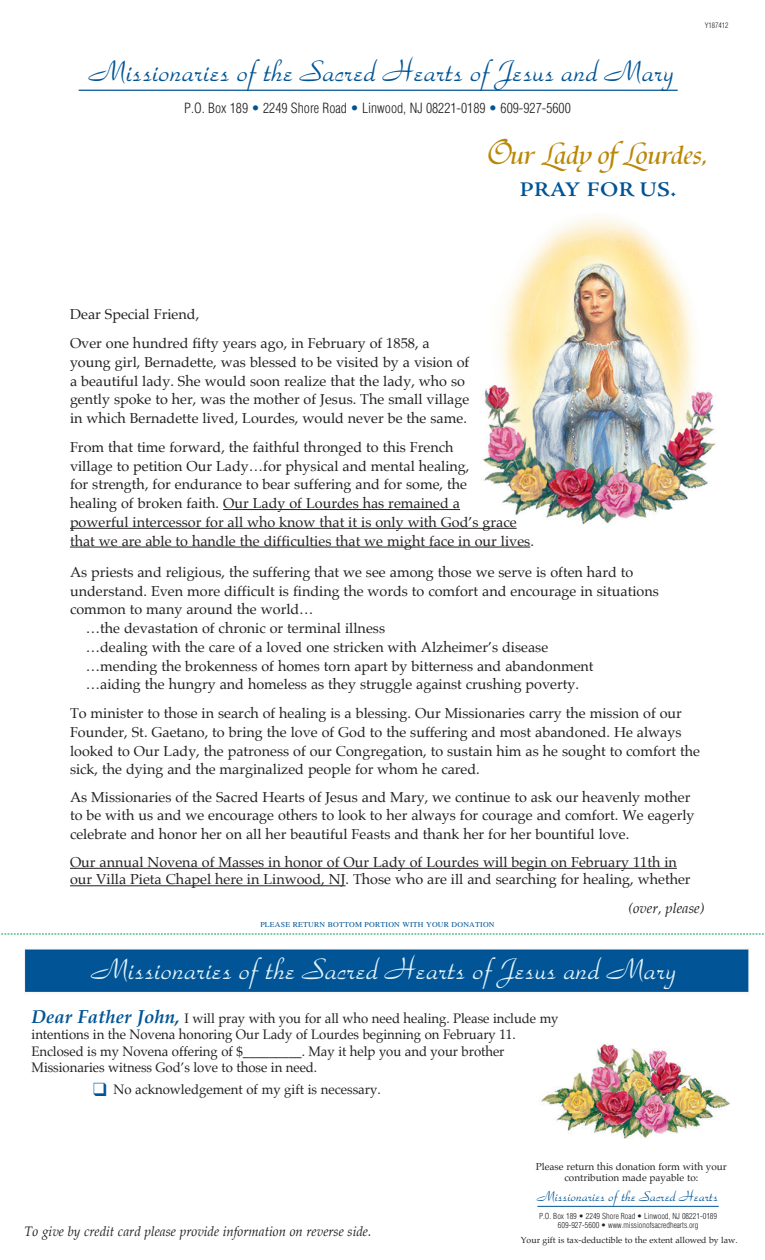
<style>
.page{position:relative;width:765px;height:1260px;background:#fff}
.page>*{position:absolute;margin:0;border:0;box-sizing:border-box;transform-origin:0 0}
.t1{font:38.75px "Park Avenue";color:#005495}
.t2{font:38.75px "Park Avenue";color:#e1f4fc}
.t3{font:32.75px "Tiranti Solid Std";color:#ba8808;scale:1.1 1}
.t4{font:600 21px "Adobe Jenson Pro";letter-spacing:.01em;color:#005495;scale:1.1 1}
.t5{font:18.75px "Park Avenue";color:#005495}
.t6{font:14.38px/18.8px "Palatino";color:#231f20}
.t7{font:italic 14.38px "Palatino";color:#231f20}
.t8{font:13.75px/16.2px "Palatino";letter-spacing:-.005em;color:#231f20;scale:.96 1}
.t9{font:300 condensed 13.75px "Helvetica";color:#231f20}
.t10{font:italic 13.75px "Palatino";color:#231f20;scale:.96 1}
.t11{font:10px/11.2px "Palatino";color:#231f20;text-align:center}
.t12{font:8.75px "Palatino";color:#231f20}
.t13{font:300 condensed 8.12px/9.4px "Helvetica";color:#231f20;text-align:center}
.t14{font:7.5px "Times";letter-spacing:.025em;color:#005495;scale:1.05 1}
.t15{font:300 condensed 7.5px "Helvetica";color:#231f20}
.s1{color:#005495}
.s2{font-size:39.38px}
.s3{font-weight:700;font-style:italic;font-size:18.75px;color:#005495}
</style>
<div class="page">
<img style="left:1px;top:89px;width:763px;height:1117px">
<hr style="left:223px;top:509px;width:237px;height:1px;background:#231f20">
<hr style="left:70px;top:528px;width:447px;height:1px;background:#231f20">
<hr style="left:70px;top:547px;width:460px;height:1px;background:#231f20">
<hr style="left:70px;top:868px;width:607px;height:1px;background:#231f20">
<hr style="left:70px;top:885px;width:276px;height:1px;background:#231f20">
<svg style="left:1px;top:934px;width:763px;height:1px"></svg>
<hr style="left:79px;top:90px;width:599px;height:1px;background:#005495">
<hr style="left:537px;top:1206px;width:182px;height:1px;background:#005495">
<div style="left:89px;top:163px;width:319px;height:75px;background:#fff"></div>
<p class="t1" style="left:89px;top:54px;width:587px">Missionaries of the Sacred Hearts of Jesus and Mary</p>
<p class="t9" style="left:184px;top:100px;width:388px">P.O. Box 189 <span class="s1">•</span> 2249 Shore Road <span class="s1">•</span> Linwood, NJ 08221-0189 <span class="s1">•</span> 609-927-5600</p>
<p class="t15" style="left:705px;top:21px;width:25px">Y187412</p>
<p class="t3" style="left:487px;top:136px;width:203px"><span class="s2">O</span>ur Lady of Lourdes,</p>
<p class="t4" style="left:520px;top:177px;width:144px">PRAY FOR US.</p>
<p class="t6" style="left:70px;top:305px;width:131px">Dear Special Friend,</p>
<p class="t6" style="left:70px;top:334px;width:401px">Over one hundred fifty years ago, in February of 1858, a young girl, Bernadette, was blessed to be visited by a vision of a beautiful lady. She would soon realize that the lady, who so gently spoke to her, was the mother of Jesus. The small village in which Bernadette lived, Lourdes, would never be the same.</p>
<p class="t6" style="left:70px;top:437px;width:465px">From that time forward, the faithful thronged to this French<br>village to petition Our Lady…for physical and mental healing,<br>for strength, for endurance to bear suffering and for some, the<br>healing of broken faith. Our Lady of Lourdes has remained a<br>powerful intercessor for all who know that it is only with God’s grace that we are able to handle the difficulties that we might face in our lives.</p>
<p class="t6" style="left:70px;top:562px;width:590px">As priests and religious, the suffering that we see among those we serve is often hard to understand. Even more difficult is finding the words to comfort and encourage in situations common to many around the world…</p>
<p class="t6" style="left:86px;top:619px;width:301px">…the devastation of chronic or terminal illness</p>
<p class="t6" style="left:86px;top:637px;width:464px">…dealing with the care of a loved one stricken with Alzheimer’s disease</p>
<p class="t6" style="left:86px;top:656px;width:509px">…mending the brokenness of homes torn apart by bitterness and abandonment</p>
<p class="t6" style="left:86px;top:675px;width:495px">…aiding the hungry and homeless as they struggle against crushing poverty.</p>
<p class="t6" style="left:70px;top:704px;width:631px">To minister to those in search of healing is a blessing. Our Missionaries carry the mission of our Founder, St. Gaetano, to bring the love of God to the suffering and most abandoned. He always looked to Our Lady, the patroness of our Congregation, to sustain him as he sought to comfort the sick, the dying and the marginalized people for whom he cared.</p>
<p class="t6" style="left:70px;top:787px;width:626px">As Missionaries of the Sacred Hearts of Jesus and Mary, we continue to ask our heavenly mother to be with us and we encourage others to look to her always for courage and comfort. We eagerly celebrate and honor her on all her beautiful Feasts and thank her for her bountiful love.</p>
<p class="t6" style="left:70px;top:853px;width:622px;line-height:17.5px">Our annual Novena of Masses in honor of Our Lady of Lourdes will begin on February 11th in our Villa Pieta Chapel here in Linwood, NJ. Those who are ill and searching for healing, whether</p>
<p class="t14" style="left:260px;top:920px;width:225px">PLEASE RETURN BOTTOM PORTION WITH YOUR DONATION</p>
<p class="t7" style="left:628px;top:896px;width:78px">(over, please)</p>
<p class="t2" style="left:91px;top:951px;width:587px">Missionaries of the Sacred Hearts of Jesus and Mary</p>
<p class="t8" style="left:32px;top:1010px;width:551px"><span class="s3">Dear Father John,</span> I will pray with you for all who need healing. Please include my intentions in the Novena honoring Our Lady of Lourdes beginning on February 11.</p>
<p class="t8" style="left:32px;top:1043px;width:494px">Enclosed is my Novena offering of $_________. May it help you and your brother</p>
<p class="t8" style="left:32px;top:1059px;width:299px">Missionaries witness God’s love to those in need.</p>
<p class="t8" style="left:93px;top:1082px;width:301px"><span class="s1">❑</span> No acknowledgement of my gift is necessary.</p>
<p class="t11" style="left:536px;top:1161px;width:193px">Please return this donation form with your contribution made payable to:</p>
<p class="t10" style="left:25px;top:1220px;width:363px">To give by credit card please provide information on reverse side.</p>
<p class="t5" style="left:537px;top:1187px;width:183px">Missionaries of the Sacred Hearts</p>
<p class="t13" style="left:539px;top:1211px;width:180px">P.O. Box 189 • 2249 Shore Road • Linwood, NJ 08221-0189<br>609-927-5600 • www.missionofsacredhearts.org</p>
<p class="t12" style="left:521px;top:1233px;width:218px">Your gift is tax-deductible to the extent allowed by law.</p>
</div>
